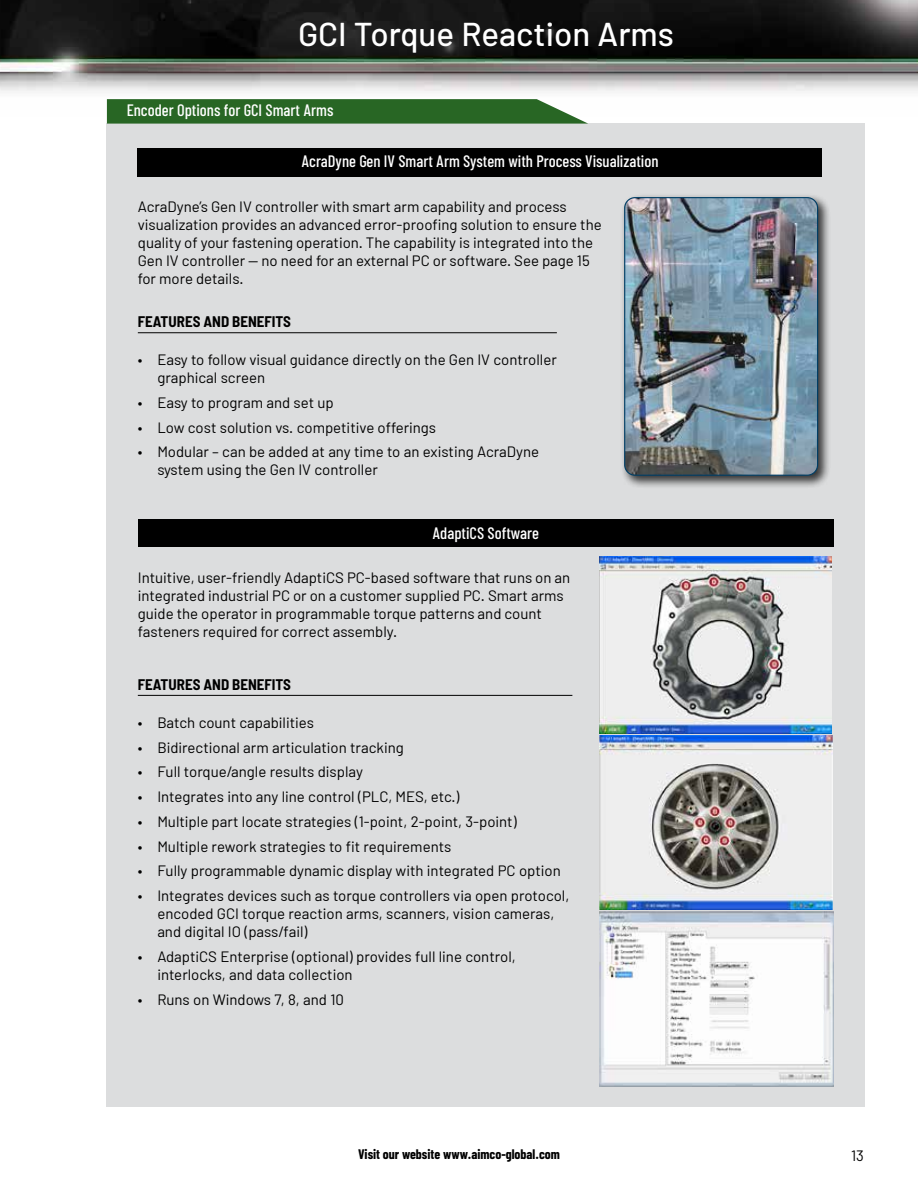
<style>
.page{position:relative;width:918px;height:1188px;background:#fff}
.page>*{position:absolute;margin:0;border:0;box-sizing:border-box;transform-origin:0 0}
.t1{font:500 33px "Barlow";color:#fff}
.t2{font:500 16.5px "Barlow Condensed";color:#fff}
.t3{font:15px/18px "Barlow";color:#000}
.t4{font:700 semi-condensed 15px "Barlow";color:#000}
.t5{font:700 13.5px "Barlow Condensed";color:#000}
</style>
<div class="page">
<img style="left:0;top:0;width:918px;height:117px">
<div style="left:107px;top:124px;width:758px;height:983px;background:#dcddde"></div>
<div style="left:621px;top:194px;width:210px;height:295px;background:#000;opacity:.75"></div>
<img style="left:625px;top:198px;width:193px;height:277px">
<div style="left:624px;top:197px;width:194px;height:279px;border:1px solid #003e65;border-radius:10px"></div>
<svg style="left:107px;top:99px;width:481px;height:25px;background:#377033"></svg>
<hr style="left:138px;top:695px;width:434px;height:1px;background:#000">
<img style="left:599px;top:735px;width:234px;height:175px">
<img style="left:599px;top:912px;width:235px;height:175px">
<hr style="left:138px;top:332px;width:419px;height:1px;background:#000">
<img style="left:599px;top:557px;width:232px;height:176px">
<div style="left:138px;top:148px;width:684px;height:29px;background:#000"></div>
<div style="left:138px;top:519px;width:696px;height:27px;background:#000"></div>
<h1 class="t1" style="left:298px;top:14px;width:377px">GCI Torque Reaction Arms</h1>
<p class="t2" style="left:127px;top:99px;width:208px">Encoder Options for GCI Smart Arms</p>
<p class="t2" style="left:301px;top:151px;width:359px">AcraDyne Gen IV Smart Arm System with Process Visualization</p>
<p class="t3" style="left:138px;top:197px;width:465px">AcraDyne’s Gen IV controller with smart arm capability and process visualization provides an advanced error-proofing solution to ensure the quality of your fastening operation. The capability is integrated into the Gen IV controller — no need for an external PC or software. See page 15 for more details.</p>
<p class="t4" style="left:138px;top:312px;width:155px">FEATURES AND BENEFITS</p>
<p class="t3" style="left:157px;top:350px;width:401px;text-indent:-20px">• Easy to follow visual guidance directly on the Gen IV controller graphical screen</p>
<p class="t3" style="left:138px;top:393px;width:197px">• Easy to program and set up</p>
<p class="t3" style="left:138px;top:418px;width:300px">• Low cost solution vs. competitive offerings</p>
<p class="t3" style="left:157px;top:443px;width:383px;text-indent:-20px">• Modular – can be added at any time to an existing AcraDyne system using the Gen IV controller</p>
<p class="t2" style="left:433px;top:523px;width:108px">AdaptiCS Software</p>
<p class="t3" style="left:138px;top:568px;width:434px">Intuitive, user-friendly AdaptiCS PC-based software that runs on an integrated industrial PC or on a customer supplied PC. Smart arms guide the operator in programmable torque patterns and count fasteners required for correct assembly.</p>
<p class="t4" style="left:138px;top:675px;width:155px">FEATURES AND BENEFITS</p>
<p class="t3" style="left:138px;top:713px;width:178px">• Batch count capabilities</p>
<p class="t3" style="left:138px;top:738px;width:268px">• Bidirectional arm articulation tracking</p>
<p class="t3" style="left:138px;top:763px;width:227px">• Full torque/angle results display</p>
<p class="t3" style="left:138px;top:787px;width:323px">• Integrates into any line control (PLC, MES, etc.)</p>
<p class="t3" style="left:138px;top:812px;width:380px">• Multiple part locate strategies (1-point, 2-point, 3-point)</p>
<p class="t3" style="left:138px;top:837px;width:315px">• Multiple rework strategies to fit requirements</p>
<p class="t3" style="left:138px;top:862px;width:424px">• Fully programmable dynamic display with integrated PC option</p>
<p class="t3" style="left:157px;top:886px;width:414px;text-indent:-20px">• Integrates devices such as torque controllers via open protocol, encoded GCI torque reaction arms, scanners, vision cameras, and digital IO (pass/fail)</p>
<p class="t3" style="left:157px;top:947px;width:360px;text-indent:-20px">• AdaptiCS Enterprise (optional) provides full line control, interlocks, and data collection</p>
<p class="t3" style="left:138px;top:990px;width:208px">• Runs on Windows 7, 8, and 10</p>
<p class="t5" style="left:358px;top:1146px;width:203px">Visit our website www.aimco-global.com</p>
<p class="t3" style="left:851px;top:1147px;width:14px">13</p>
</div>
